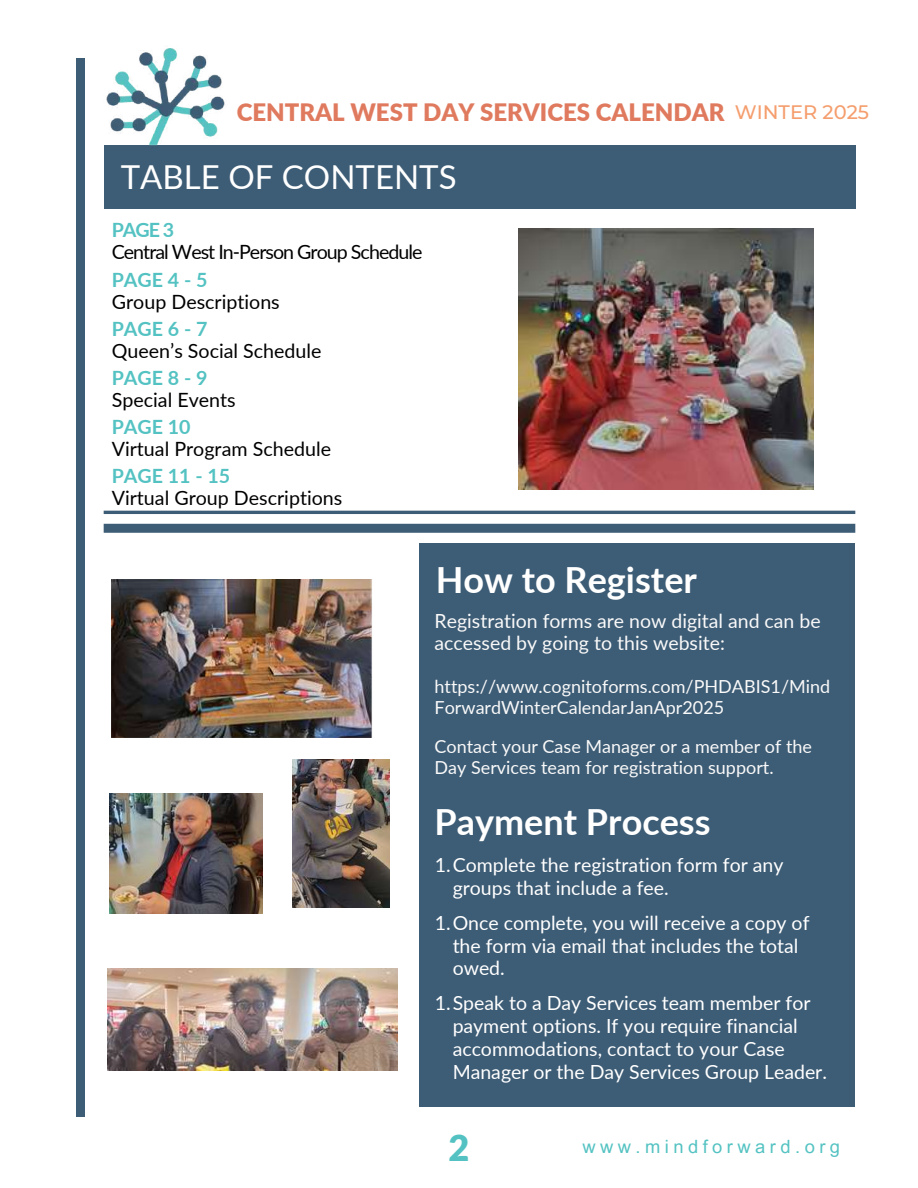
<style>
.page{position:relative;width:918px;height:1188px;background:#fff}
.page>*{position:absolute;margin:0;border:0;box-sizing:border-box;transform-origin:0 0}
.t1{font:700 36px "Lato";color:#fff}
.t2{font:900 36px "Lato";color:#54c2c2}
.t3{font:33px "Lato";color:#fff}
.t4{font:900 24px "Lato";color:#e07a5e}
.t5{font:19.65px "Lato";color:#000}
.t6{font:700 19.65px "Lato";color:#54c2c2}
.t7{font:19.65px "Lato";letter-spacing:-.05em;color:#000}
.t8{font:19.5px/22.8px "Lato";color:#fff}
.t9{font:19.5px/22.5px "Lato";color:#f9f9f9}
.t10{font:500 19.5px "Montserrat";color:#f59e6e}
.t11{font:18.3px "Arial MT Pro";letter-spacing:.245em;color:#54c2c2}
.t12{font:18px/21.3px "Lato";color:#f9f9f9}
</style>
<div class="page">
<div style="left:104px;top:146px;width:751px;height:63px;background:#3d5c75"></div>
<img style="left:518px;top:228px;width:295px;height:261px">
<img style="left:104px;top:48px;width:123px;height:98px">
<div style="left:76px;top:59px;width:9px;height:1058px;background:#3d5c75"></div>
<div style="left:420px;top:543px;width:435px;height:563px;background:#3d5c75"></div>
<hr style="left:104px;top:511px;width:751px;height:3px;background:#3d5c75">
<div style="left:104px;top:524px;width:751px;height:9px;background:#3d5c75"></div>
<img style="left:112px;top:580px;width:260px;height:157px">
<img style="left:109px;top:794px;width:153px;height:120px">
<img style="left:293px;top:760px;width:96px;height:147px">
<img style="left:107px;top:968px;width:291px;height:103px">
<p class="t4" style="left:237px;top:97px;width:489px">CENTRAL WEST DAY SERVICES CALENDAR</p>
<p class="t10" style="left:735px;top:100px;width:136px">WINTER 2025</p>
<h2 class="t3" style="left:121px;top:156px;width:337px">TABLE OF CONTENTS</h2>
<p class="t6" style="left:112px;top:218px;width:64px">PAGE 3</p>
<p class="t7" style="left:112px;top:240px;width:312px">Central West In-Person Group Schedule</p>
<p class="t6" style="left:112px;top:267px;width:97px">PAGE 4 - 5</p>
<p class="t5" style="left:112px;top:290px;width:170px">Group Descriptions</p>
<p class="t6" style="left:112px;top:317px;width:97px">PAGE 6 - 7</p>
<p class="t5" style="left:112px;top:339px;width:211px">Queen’s Social Schedule</p>
<p class="t6" style="left:112px;top:366px;width:97px">PAGE 8 - 9</p>
<p class="t5" style="left:112px;top:388px;width:125px">Special Events</p>
<p class="t6" style="left:112px;top:415px;width:80px">PAGE 10</p>
<p class="t5" style="left:112px;top:437px;width:221px">Virtual Program Schedule</p>
<p class="t6" style="left:112px;top:464px;width:120px">PAGE 11 - 15</p>
<p class="t5" style="left:112px;top:486px;width:232px">Virtual Group Descriptions</p>
<h1 class="t1" style="left:436px;top:558px;width:263px">How to Register</h1>
<p class="t9" style="left:435px;top:609px;width:388px">Registration forms are now digital and can be accessed by going to this website:</p>
<p class="t12" style="left:435px;top:675px;width:397px">https://www.cognitoforms.com/PHDABIS1/Mind<br>ForwardWinterCalendarJanApr2025</p>
<p class="t12" style="left:435px;top:735px;width:379px">Contact your Case Manager or a member of the<br>Day Services team for registration support.</p>
<h1 class="t1" style="left:435px;top:799px;width:277px">Payment Process</h1>
<p class="t8" style="left:453px;top:853px;width:332px;text-indent:-18px">1.Complete the registration form for any groups that include a fee.</p>
<p class="t8" style="left:453px;top:911px;width:358px;text-indent:-18px">1.Once complete, you will receive a copy of the form via email that includes the total owed.</p>
<p class="t8" style="left:453px;top:991px;width:376px;text-indent:-18px">1.Speak to a Day Services team member for payment options. If you require financial accommodations, contact to your Case Manager or the Day Services Group Leader.</p>
<h1 class="t2" style="left:449px;top:1126px;width:22px">2</h1>
<p class="t11" style="left:582px;top:1140px;width:259px">www.mindforward.org</p>
</div>
